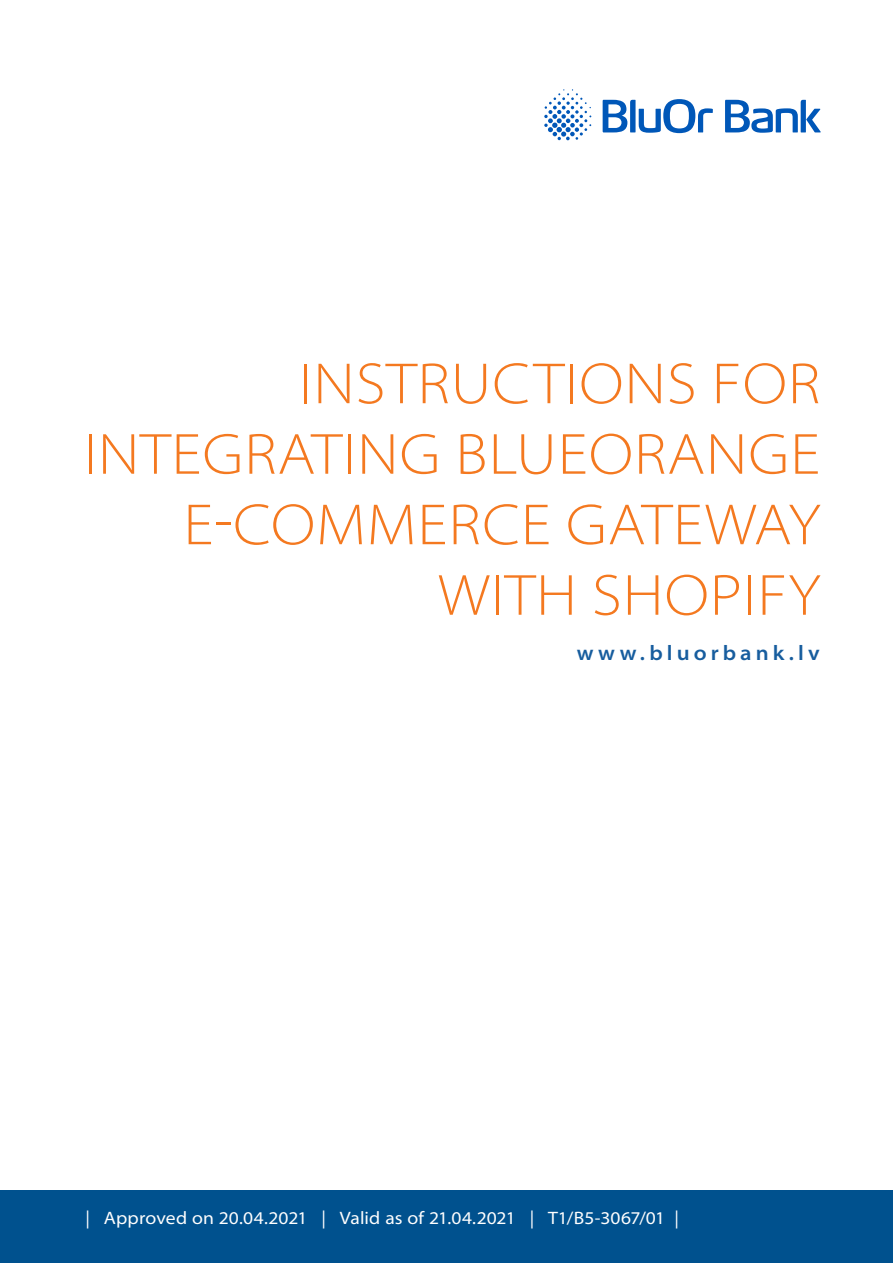
<style>
.page{position:relative;width:893px;height:1263px;background:#fff}
.page>*{position:absolute;margin:0;border:0;box-sizing:border-box;transform-origin:0 0}
.LIELAIS_VIRSRAKSTS{font:300 semi-expanded 58.5px/70.5px "Myriad Pro";letter-spacing:.02em;color:#f47920;text-align:right}
.MAJASLAPA{font:600 semi-expanded 21px "Myriad Pro";letter-spacing:.195em;color:#175d9e}
.VĀKA_FUTERIS{font:semi-expanded 18px "Myriad Pro";letter-spacing:.005em;color:#fff}
</style>
<div class="page">
<div style="left:0;top:1191px;width:893px;height:72px;background:#00518e"></div>
<svg style="left:544px;top:89px;width:47px;height:51px"></svg>
<svg style="left:603px;top:99px;width:110px;height:34px"></svg>
<svg style="left:725px;top:100px;width:96px;height:33px"></svg>
<p class="LIELAIS_VIRSRAKSTS" style="left:84px;top:349px;width:738px">INSTRUCTIONS FOR<br>INTEGRATING BLUEORANGE<br>E-COMMERCE GATEWAY<br>WITH SHOPIFY</p>
<p class="MAJASLAPA" style="left:577px;top:641px;width:244px">www.bluorbank.lv</p>
<p class="VĀKA_FUTERIS" style="left:85px;top:1208px;width:595px">| Approved on 20.04.2021 | Valid as of 21.04.2021 | T1/B5-3067/01 |</p>
</div>
